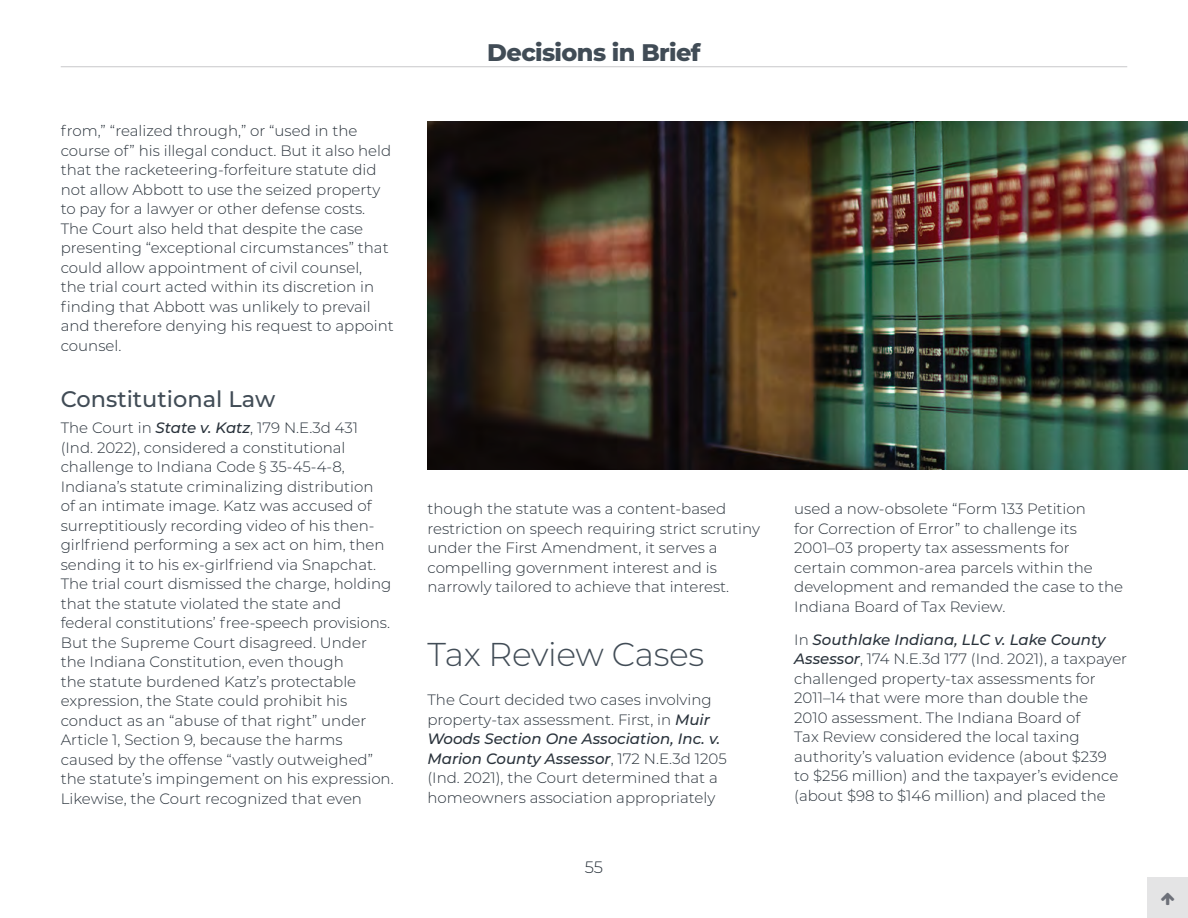
<style>
.page{position:relative;width:1188px;height:918px;background:#fff}
.page>*{position:absolute;margin:0;border:0;box-sizing:border-box;transform-origin:0 0}
.Cases_-_Heading_1{font:300 33px "Montserrat";letter-spacing:-.01em;color:#414c56}
.t1{font:800 24px "Montserrat";letter-spacing:-.025em;color:#414c56}
.Cases_-_Heading_2{font:500 22.5px "Montserrat";color:#414c56}
.t2{font:300 16.5px "Montserrat";color:#29323b}
.Cases_-_Paragraph{font:300 15px/19.5px "Montserrat";color:#29323b}
.s1{font-weight:500;font-style:italic}
</style>
<div class="page">
<img style="left:428px;top:122px;width:760px;height:348px">
<hr style="left:61px;top:66px;width:1066px;height:1px;background:#c8c8cb">
<div style="left:1148px;top:878px;width:40px;height:40px;background:#e4e4e5"></div>
<p class="Cases_-_Paragraph" style="left:61px;top:120px;width:334px">from,” “realized through,” or “used in the course of” his illegal conduct. But it also held that the racketeering-forfeiture statute did not allow Abbott to use the seized property to pay for a lawyer or other defense costs.<br>The Court also held that despite the case presenting “exceptional circumstances” that could allow appointment of civil counsel,<br>the trial court acted within its discretion in finding that Abbott was unlikely to prevail and therefore denying his request to appoint counsel.</p>
<p class="Cases_-_Heading_2" style="left:61px;top:383px;width:216px">Constitutional Law</p>
<p class="Cases_-_Paragraph" style="left:61px;top:417px;width:334px">The Court in <span class="s1">State v. Katz</span>, 179 N.E.3d 431 (Ind. 2022), considered a constitutional challenge to Indiana Code § 35-45-4-8, Indiana’s statute criminalizing distribution<br>of an intimate image. Katz was accused of surreptitiously recording video of his then&shy;girlfriend performing a sex act on him, then sending it to his ex-girlfriend via Snapchat.<br>The trial court dismissed the charge, holding that the statute violated the state and federal constitutions’ free-speech provisions.<br>But the Supreme Court disagreed. Under the Indiana Constitution, even though<br>the statute burdened Katz’s protectable expression, the State could prohibit his conduct as an “abuse of that right” under Article 1, Section 9, because the harms caused by the offense “vastly outweighed” the statute’s impingement on his expression.<br>Likewise, the Court recognized that even</p>
<h2 class="t1" style="left:487px;top:35px;width:215px">Decisions in Brief</h2>
<p class="Cases_-_Paragraph" style="left:428px;top:498px;width:334px">though the statute was a content-based restriction on speech requiring strict scrutiny under the First Amendment, it serves a compelling government interest and is narrowly tailored to achieve that interest.</p>
<p class="Cases_-_Heading_1" style="left:428px;top:631px;width:278px">Tax Review Cases</p>
<p class="Cases_-_Paragraph" style="left:428px;top:690px;width:301px">The Court decided two cases involving property-tax assessment. First, in <span class="s1">Muir Woods Section One Association, Inc. v.<br>Marion County Assessor</span>, 172 N.E.3d 1205 (Ind. 2021), the Court determined that a homeowners association appropriately</p>
<p class="t2" style="left:585px;top:856px;width:20px">55</p>
<p class="Cases_-_Paragraph" style="left:794px;top:498px;width:330px">used a now-obsolete “Form 133 Petition<br>for Correction of Error” to challenge its 2001–03 property tax assessments for certain common-area parcels within the development and remanded the case to the Indiana Board of Tax Review.</p>
<p class="Cases_-_Paragraph" style="left:794px;top:629px;width:334px">In <span class="s1">Southlake Indiana, LLC v. Lake County Assessor</span>, 174 N.E.3d 177 (Ind. 2021), a taxpayer challenged property-tax assessments for 2011–14 that were more than double the<br>2010 assessment. The Indiana Board of<br>Tax Review considered the local taxing authority’s valuation evidence (about $239<br>to $256 million) and the taxpayer’s evidence (about $98 to $146 million) and placed the</p>
</div>
